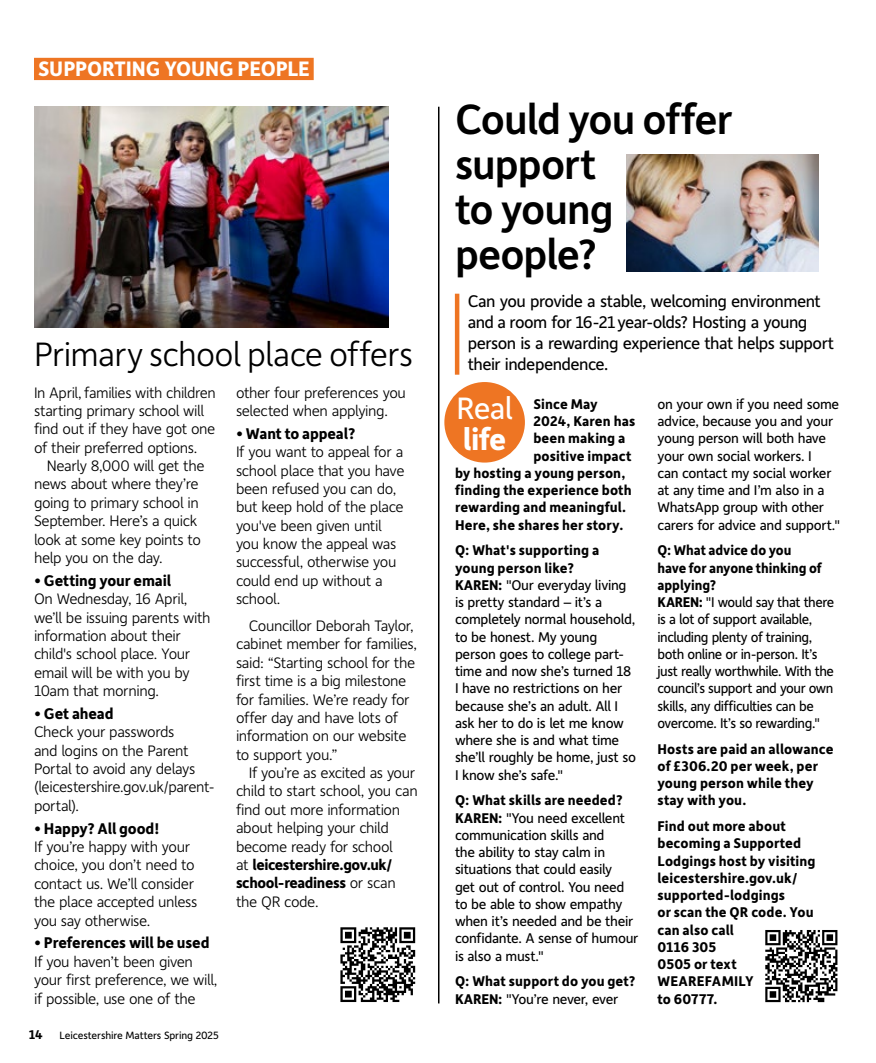
<style>
.page{position:relative;width:876px;height:1063px;background:#fff}
.page>*{position:absolute;margin:0;border:0;box-sizing:border-box;transform-origin:0 0}
.Heading_-_Depot{font:500 45px/45px "Depot New";letter-spacing:-.02em;color:#000}
.Heading_-_Depot-2{font:300 36px "Depot New";letter-spacing:-.02em;color:#000}
.t1{font:33px "Depot New";color:#fff}
.t2{font:700 33px "Depot New";color:#fff}
.Page_heading_in_orange_bar{font:700 22.35px "Depot New";letter-spacing:-.01em;color:#fff}
.Intro_para_W0727{font:18px/21px "Depot New";letter-spacing:-.03em;color:#000}
.Small_heading_W0727{font:700 16.5px "Depot New";letter-spacing:-.005em;color:#000}
.Body_W0727{font:300 16.2px/18.3px "Depot New";letter-spacing:-.025em;color:#000}
.Body_Intro_W0727{font:300 16.2px/18.3px "Depot New";letter-spacing:-.025em;color:#000}
.Body_Intro_W0727-2{font:15px/17.2px "Depot New";letter-spacing:-.02em;color:#000}
.Small_heading_W0727-2{font:700 15px/17.2px "Depot New";letter-spacing:.01em;color:#000}
.t3{font:11.25px "Depot New";letter-spacing:-.01em;color:#000}
.s1{font-weight:700}
.s2{font-weight:700;font-size:13.5px}
</style>
<div class="page">
<img style="left:34px;top:107px;width:354px;height:220px">
<hr style="left:455px;top:294px;width:4px;height:81px;background:#ee7523">
<div style="left:34px;top:58px;width:280px;height:22px;background:#ee7523"></div>
<hr style="left:438px;top:107px;width:1px;height:896px;background:#000">
<svg style="left:340px;top:927px;width:75px;height:75px"></svg>
<img style="left:627px;top:155px;width:192px;height:117px">
<svg style="left:765px;top:930px;width:72px;height:72px"></svg>
<div style="left:444px;top:382px;width:81px;height:81px;background:#ee7523;border-radius:50%"></div>
<p class="Page_heading_in_orange_bar" style="left:38px;top:54px;width:273px">SUPPORTING YOUNG PEOPLE</p>
<p class="Heading_-_Depot-2" style="left:34px;top:331px;width:381px">Primary school place offers</p>
<p class="Body_Intro_W0727" style="left:34px;top:382px;width:183px">In April, families with children starting primary school will find out if they have got one of their preferred options.</p>
<p class="Body_W0727" style="left:34px;top:456px;width:172px;text-indent:13px">Nearly 8,000 will get the news about where they’re going to primary school in<br>September. Here’s a quick look at some key points to help you on the day.</p>
<p class="Small_heading_W0727" style="left:34px;top:570px;width:139px">• Getting your email</p>
<p class="Body_W0727" style="left:34px;top:589px;width:178px">On Wednesday, 16 April, we’ll be issuing parents with information about their child's school place. Your email will be with you by<br>10am that morning.</p>
<p class="Small_heading_W0727" style="left:34px;top:703px;width:81px">• Get ahead</p>
<p class="Body_W0727" style="left:34px;top:722px;width:182px">Check your passwords<br>and logins on the Parent<br>Portal to avoid any delays (leicestershire.gov.uk/parent&shy;portal).</p>
<p class="Small_heading_W0727" style="left:34px;top:817px;width:127px">• Happy? All good!</p>
<p class="Body_W0727" style="left:34px;top:837px;width:165px">If you’re happy with your choice, you don’t need to contact us. We’ll consider the place accepted unless you say otherwise.</p>
<p class="Small_heading_W0727" style="left:34px;top:932px;width:177px">• Preferences will be used</p>
<p class="Body_W0727" style="left:34px;top:952px;width:185px">If you haven’t been given your first preference, we will, if possible, use one of the</p>
<p class="Body_W0727" style="left:236px;top:382px;width:171px">other four preferences you selected when applying.</p>
<p class="Small_heading_W0727" style="left:236px;top:423px;width:121px">• Want to appeal?</p>
<p class="Body_W0727" style="left:236px;top:442px;width:170px">If you want to appeal for a school place that you have been refused you can do, but keep hold of the place you've been given until you know the appeal was successful, otherwise you could end up without a school.</p>
<p class="Body_W0727" style="left:236px;top:616px;width:183px;text-indent:13px">Councillor Deborah Taylor, cabinet member for families, said: “Starting school for the first time is a big milestone for families. We’re ready for offer day and have lots of information on our website to support you.”</p>
<p class="Body_W0727" style="left:236px;top:763px;width:183px;text-indent:13px">If you’re as excited as your child to start school, you can find out more information about helping your child become ready for school<br>at <span class="s1">leicestershire.gov.uk/ school-readiness</span> or scan the QR code.</p>
<p class="t3" style="left:29px;top:1028px;width:191px"><span class="s2">14</span> Leicestershire Matters Spring 2025</p>
<p class="Heading_-_Depot" style="left:455px;top:95px;width:279px">Could you offer support<br>to young people?</p>
<p class="Intro_para_W0727" style="left:468px;top:290px;width:368px">Can you provide a stable, welcoming environment and a room for 16-21 year-olds? Hosting a young person is a rewarding experience that helps support their independence.</p>
<p class="t1" style="left:456px;top:387px;width:58px">Real</p>
<p class="t2" style="left:463px;top:417px;width:45px">life</p>
<p class="Small_heading_W0727-2" style="left:533px;top:395px;width:66px">Since May</p>
<p class="Small_heading_W0727-2" style="left:533px;top:412px;width:103px">2024, Karen has</p>
<p class="Small_heading_W0727-2" style="left:533px;top:429px;width:93px">been making a</p>
<p class="Small_heading_W0727-2" style="left:533px;top:446px;width:100px">positive impact</p>
<p class="Small_heading_W0727-2" style="left:455px;top:464px;width:172px">by hosting a young person,</p>
<p class="Small_heading_W0727-2" style="left:455px;top:481px;width:178px">finding the experience both</p>
<p class="Small_heading_W0727-2" style="left:455px;top:498px;width:173px">rewarding and meaningful.</p>
<p class="Small_heading_W0727-2" style="left:455px;top:515px;width:170px">Here, she shares her story.</p>
<p class="Small_heading_W0727-2" style="left:455px;top:541px;width:146px">Q: What's supporting a young person like?</p>
<p class="Body_Intro_W0727-2" style="left:455px;top:576px;width:182px"><span class="s1">KAREN:</span> "Our everyday living is pretty standard – it’s a completely normal household, to be honest. My young person goes to college part&shy;time and now she’s turned 18<br>I have no restrictions on her because she’s an adult. All I ask her to do is let me know where she is and what time she’ll roughly be home, just so<br>I know she’s safe."</p>
<p class="Small_heading_W0727-2" style="left:455px;top:791px;width:169px">Q: What skills are needed?</p>
<p class="Body_Intro_W0727-2" style="left:455px;top:809px;width:185px"><span class="s1">KAREN:</span> "You need excellent communication skills and<br>the ability to stay calm in situations that could easily<br>get out of control. You need to be able to show empathy when it’s needed and be their confidante. A sense of humour is also a must."</p>
<p class="Small_heading_W0727-2" style="left:455px;top:972px;width:182px">Q: What support do you get?</p>
<p class="Body_Intro_W0727-2" style="left:455px;top:990px;width:165px"><span class="s1">KAREN:</span> "You’re never, ever</p>
<p class="Body_Intro_W0727-2" style="left:657px;top:395px;width:184px">on your own if you need some advice, because you and your young person will both have your own social workers. I<br>can contact my social worker at any time and I’m also in a<br>WhatsApp group with other carers for advice and support."</p>
<p class="Small_heading_W0727-2" style="left:657px;top:541px;width:166px">Q: What advice do you have for anyone thinking of applying?</p>
<p class="Body_Intro_W0727-2" style="left:657px;top:593px;width:178px"><span class="s1">KAREN:</span> "I would say that there is a lot of support available, including plenty of training, both online or in-person. It’s just really worthwhile. With the council’s support and your own skills, any difficulties can be overcome. It’s so rewarding."</p>
<p class="Small_heading_W0727-2" style="left:657px;top:740px;width:177px">Hosts are paid an allowance of £306.20 per week, per young person while they stay with you.</p>
<p class="Small_heading_W0727-2" style="left:657px;top:817px;width:160px">Find out more about becoming a Supported<br>Lodgings host by visiting leicestershire.gov.uk/ supported-lodgings<br>or scan the QR code. You can also call<br>0116 305<br>0505 or text<br>WEAREFAMILY<br>to 60777.</p>
</div>
